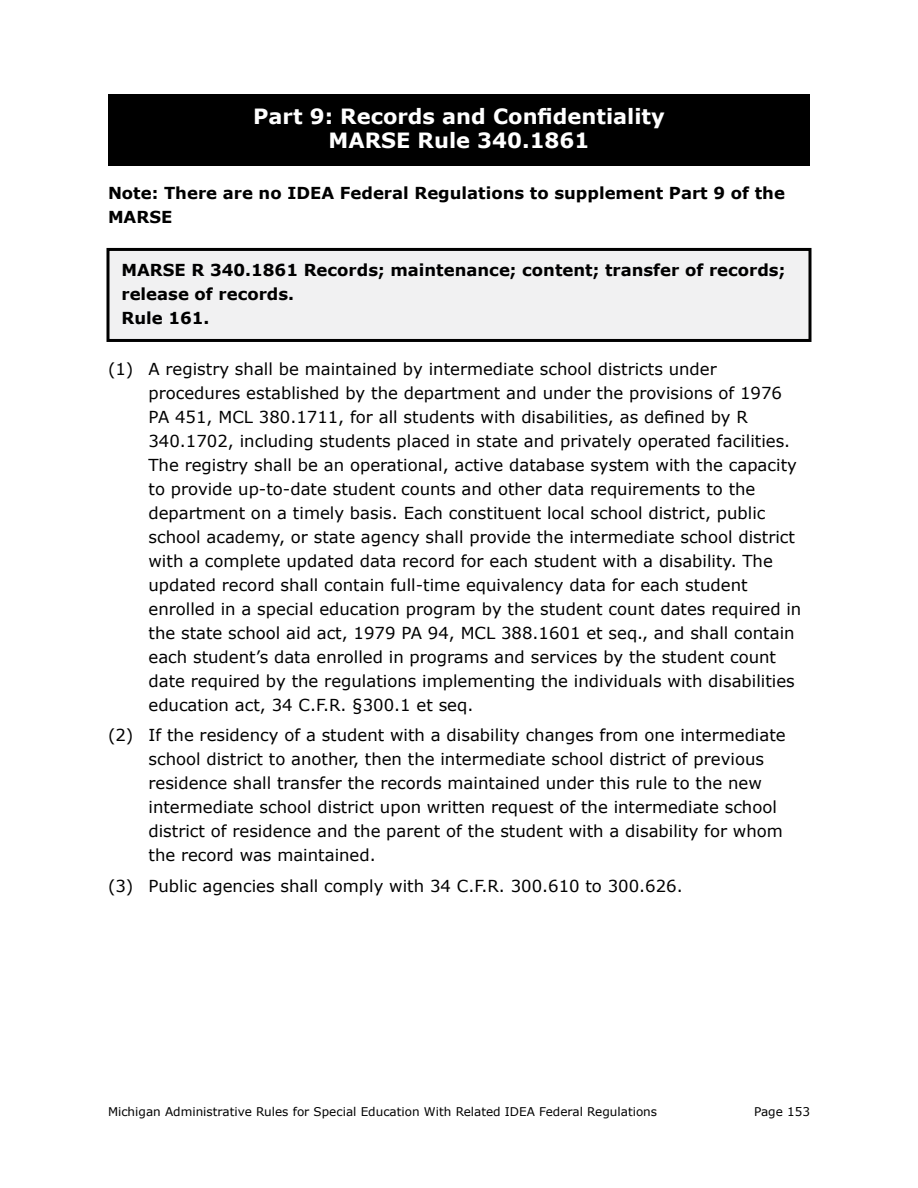
<style>
.page{position:relative;width:918px;height:1188px;background:#fff}
.page>*{position:absolute;margin:0;border:0;box-sizing:border-box;transform-origin:0 0}
.t1{font:700 21px/24px "Verdana";color:#fff;text-align:center}
.t2{font:16.5px/24px "Verdana";color:#000}
.MARSE_Rule{font:700 16.5px/24px "Verdana";color:#000}
.t3{font:12px "Verdana";color:#000}
</style>
<div class="page">
<div style="left:108px;top:94px;width:702px;height:72px;background:#000"></div>
<div style="left:108px;top:249px;width:702px;height:91px;background:#f1f1f2"></div>
<div style="left:106px;top:248px;width:706px;height:94px;border:3px solid #000"></div>
<h2 class="t1" style="left:253px;top:104px;width:413px">Part 9: Records and Confidentiality<br>MARSE Rule 340.1861</h2>
<p class="MARSE_Rule" style="left:108px;top:181px;width:679px">Note: There are no IDEA Federal Regulations to supplement Part 9 of the<br>MARSE</p>
<h3 class="MARSE_Rule" style="left:122px;top:257px;width:665px">MARSE R 340.1861 Records; maintenance; content; transfer of records; release of records.<br>Rule 161.</h3>
<p class="t2" style="left:148px;top:356px;width:654px;text-indent:-40px">(1) A registry shall be maintained by intermediate school districts under procedures established by the department and under the provisions of 1976<br>PA 451, MCL 380.1711, for all students with disabilities, as defined by R 340.1702, including students placed in state and privately operated facilities.<br>The registry shall be an operational, active database system with the capacity to provide up-to-date student counts and other data requirements to the department on a timely basis. Each constituent local school district, public school academy, or state agency shall provide the intermediate school district with a complete updated data record for each student with a disability. The updated record shall contain full-time equivalency data for each student enrolled in a special education program by the student count dates required in the state school aid act, 1979 PA 94, MCL 388.1601 et seq., and shall contain each student’s data enrolled in programs and services by the student count date required by the regulations implementing the individuals with disabilities education act, 34 C.F.R. §300.1 et seq.</p>
<p class="t2" style="left:148px;top:723px;width:639px;text-indent:-40px">(2) If the residency of a student with a disability changes from one intermediate school district to another, then the intermediate school district of previous residence shall transfer the records maintained under this rule to the new intermediate school district upon written request of the intermediate school district of residence and the parent of the student with a disability for whom the record was maintained.</p>
<p class="t2" style="left:108px;top:874px;width:576px">(3) Public agencies shall comply with 34 C.F.R. 300.610 to 300.626.</p>
<p class="t3" style="left:108px;top:1104px;width:551px">Michigan Administrative Rules for Special Education With Related IDEA Federal Regulations</p>
<p class="t3" style="left:754px;top:1104px;width:57px">Page 153</p>
</div>
